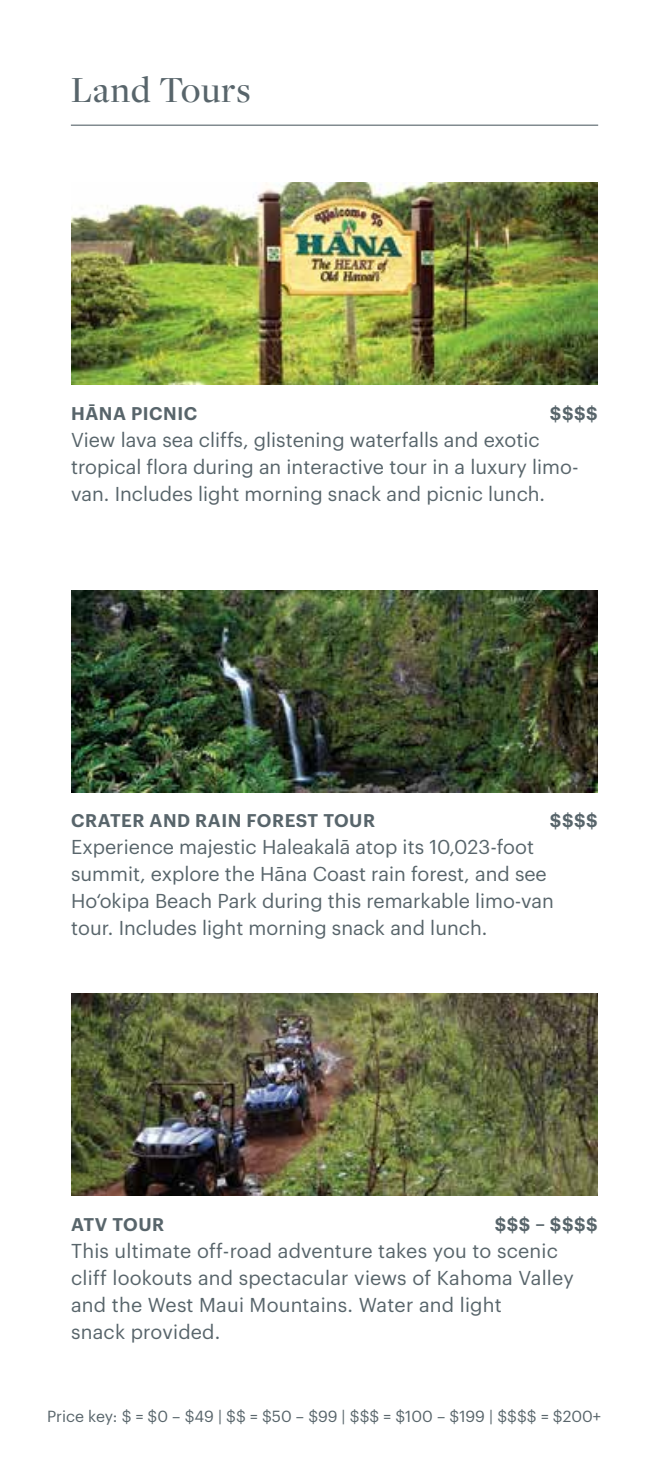
<style>
.page{position:relative;width:648px;height:1458px;background:#fff}
.page>*{position:absolute;margin:0;border:0;box-sizing:border-box;transform-origin:0 0}
.t1{font:500 38.25px "Freight Disp Pro";letter-spacing:.025em;color:#58656b}
.t2{font:19.8px/27px "Graphik Starwood";color:#58656b}
.t3{font:600 18px "Graphik Starwood";letter-spacing:.03em;color:#58656b}
.t4{font:15.75px "Graphik Starwood";color:#58656b}
</style>
<div class="page">
<hr style="left:71px;top:125px;width:527px;height:1px;background:#58656b">
<img style="left:71px;top:993px;width:527px;height:203px">
<img style="left:71px;top:590px;width:527px;height:202px">
<img style="left:71px;top:182px;width:527px;height:203px">
<h1 class="t1" style="left:71px;top:65px;width:181px">Land Tours</h1>
<p class="t3" style="left:71px;top:399px;width:127px">HĀNA PICNIC</p>
<p class="t3" style="left:550px;top:399px;width:49px">$$$$</p>
<p class="t2" style="left:71px;top:424px;width:509px">View lava sea cliffs, glistening waterfalls and exotic tropical flora during an interactive tour in a luxury limo&shy;van. Includes light morning snack and picnic lunch.</p>
<p class="t3" style="left:71px;top:807px;width:306px">CRATER AND RAIN FOREST TOUR</p>
<p class="t3" style="left:550px;top:807px;width:49px">$$$$</p>
<p class="t2" style="left:71px;top:832px;width:484px">Experience majestic Haleakalā atop its 10,023-foot summit, explore the Hāna Coast rain forest, and see Ho‘okipa Beach Park during this remarkable limo-van tour. Includes light morning snack and lunch.</p>
<p class="t3" style="left:71px;top:1211px;width:95px">ATV TOUR</p>
<p class="t3" style="left:495px;top:1211px;width:104px">$$$ – $$$$</p>
<p class="t2" style="left:71px;top:1236px;width:504px">This ultimate off-road adventure takes you to scenic cliff lookouts and spectacular views of Kahoma Valley and the West Maui Mountains. Water and light<br>snack provided.</p>
<p class="t4" style="left:47px;top:1405px;width:555px">Price key: $ = $0 – $49 | $$ = $50 – $99 | $$$ = $100 – $199 | $$$$ = $200+</p>
</div>
